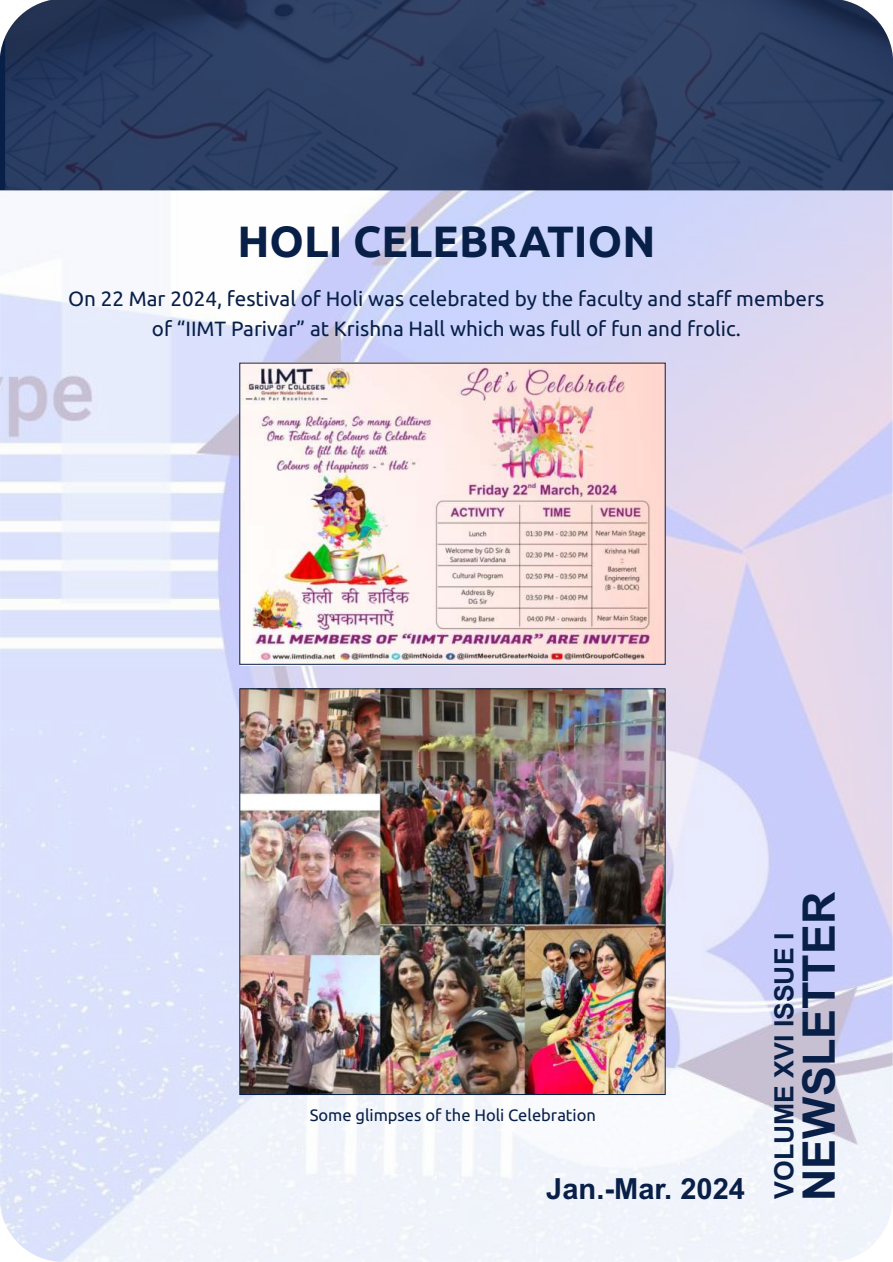
<style>
.page{position:relative;width:893px;height:1262px;background:#fff}
.page>*{position:absolute;margin:0;border:0;box-sizing:border-box;transform-origin:0 0}
.t1{font:700 44.85px "Arial";color:#081f48}
.t2{font:700 43.8px "Ubuntu";color:#081f48}
.t3{font:700 29.1px "Arial";color:#081f48}
.t4{font:700 26.55px "Arial";color:#081f48}
.t5{font:20.7px "Ubuntu";color:#081f48}
.t6{font:16.5px "Ubuntu";color:#081f48}
</style>
<div class="page">
<img style="left:0;top:190px;width:892px;height:1071px">
<img style="left:5px;top:0;width:887px;height:190px">
<img style="left:240px;top:362px;width:424px;height:303px">
<img style="left:241px;top:690px;width:422px;height:402px">
<h2 class="t2" style="left:237px;top:215px;width:419px">HOLI CELEBRATION</h2>
<p class="t5" style="left:68px;top:286px;width:757px">On 22 Mar 2024, festival of Holi was celebrated by the faculty and staff members</p>
<p class="t5" style="left:152px;top:316px;width:590px">of “IIMT Parivar” at Krishna Hall which was full of fun and frolic.</p>
<p class="t6" style="left:310px;top:1105px;width:288px">Some glimpses of the Holi Celebration</p>
<h3 class="t3" style="left:546px;top:1167px;width:200px">Jan.-Mar. 2024</h3>
<h1 class="t1" style="left:787px;top:1201px;width:311px;rotate:-90deg">NEWSLETTER</h1>
<p class="t4" style="left:765px;top:1198px;width:267px;rotate:-90deg">VOLUME XVI ISSUE I</p>
</div>
